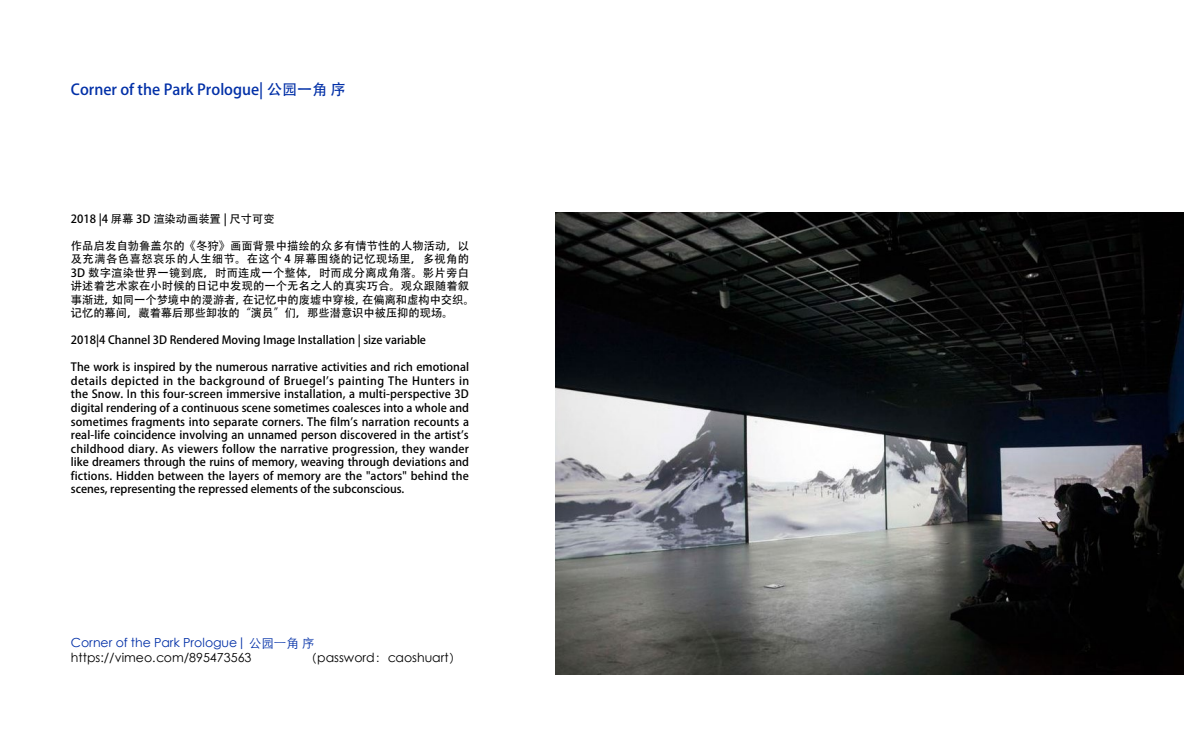
<style>
.page{position:relative;width:1184px;height:745px;background:#fff}
.page>*{position:absolute;margin:0;border:0;box-sizing:border-box;transform-origin:0 0}
.t1{font:15px "Adobe Heiti Std";color:#002fa7}
.t2{font:12.5px "ST Xihei";color:#000}
.t3{font:12.5px "ST Xihei";color:#002fa7}
.t4{font:11.25px/13.5px "Adobe Heiti Std";color:#000}
</style>
<div class="page">
<img style="left:555px;top:213px;width:628px;height:460px">
<h1 class="t1" style="left:71px;top:80px;width:276px">Corner of the Park Prologue| 公园一角 序</h1>
<p class="t4" style="left:71px;top:212px;width:205px">2018 |4 屏幕 3D 渲染动画装置 | 尺寸可变</p>
<p class="t4" style="left:71px;top:239px;width:405px">作品启发自勃鲁盖尔的《冬狩》画面背景中描绘的众多有情节性的人物活动，以及充满各色喜怒哀乐的人生细节。在这个 4 屏幕围绕的记忆现场里，多视角的3D 数字渲染世界一镜到底，时而连成一个整体，时而成分离成角落。影片旁白讲述着艺术家在小时候的日记中发现的一个无名之人的真实巧合。观众跟随着叙事渐进，如同一个梦境中的漫游者，在记忆中的废墟中穿梭，在偏离和虚构中交织。记忆的幕间，藏着幕后那些卸妆的“演员”们，那些潜意识中被压抑的现场。</p>
<p class="t4" style="left:71px;top:333px;width:357px">2018|4 Channel 3D Rendered Moving Image Installation | size variable</p>
<p class="t4" style="left:71px;top:360px;width:400px;text-align:justify">The work is inspired by the numerous narrative activities and rich emotional details depicted in the background of Bruegel's painting The Hunters in the Snow. In this four-screen immersive installation, a multi-perspective 3D digital rendering of a continuous scene sometimes coalesces into a whole and sometimes fragments into separate corners. The film's narration recounts a real-life coincidence involving an unnamed person discovered in the artist's childhood diary. As viewers follow the narrative progression, they wander like dreamers through the ruins of memory, weaving through deviations and fictions. Hidden between the layers of memory are the "actors" behind the scenes, representing the repressed elements of the subconscious.</p>
<p class="t3" style="left:71px;top:633px;width:245px">Corner of the Park Prologue| 公园一角 序</p>
<p class="t2" style="left:71px;top:648px;width:182px">https://vimeo.com/895473563</p>
<p class="t2" style="left:305px;top:648px;width:158px">（password：caoshuart）</p>
</div>
